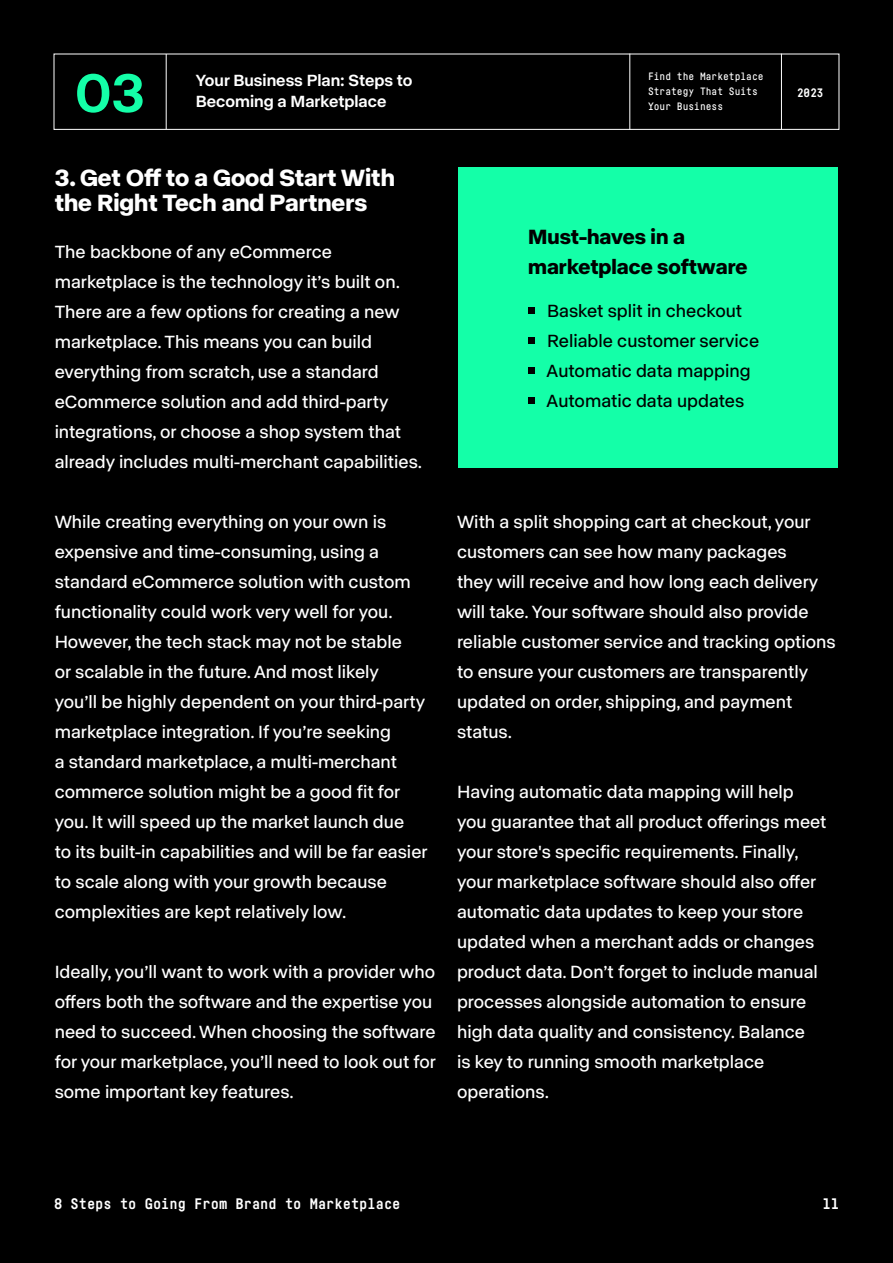
<style>
.page{position:relative;width:893px;height:1263px;background:#000}
.page>*{position:absolute;margin:0;border:0;box-sizing:border-box;transform-origin:0 0}
.t1{font:500 55.5px "ABC Normal";color:#14ffa8}
.t2{font:700 24px/25.5px "ABC Normal";color:#fff}
.t3{font:700 21px/30px "ABC Normal";color:#000}
.t4{font:18px/30px "ABC Normal";color:#fff}
.t5{font:18px/30px "ABC Normal";color:#000}
.t6{font:500 16.5px/21px "ABC Normal";color:#fff}
.t7{font:700 15px "Fabrikat Mono";color:#fff}
.t8{font:700 12px "Fabrikat Mono";color:#fff}
.t9{font:500 10.5px/15px "Fabrikat Mono";color:#fff}
</style>
<div class="page">
<hr style="left:629px;top:54px;width:1px;height:76px;background:#fff">
<hr style="left:781px;top:54px;width:1px;height:76px;background:#fff">
<div style="left:54px;top:54px;width:785px;height:76px;border:1px solid #fff"></div>
<hr style="left:166px;top:54px;width:1px;height:75px;background:#fff">
<div style="left:458px;top:168px;width:380px;height:300px;background:#14ffa8"></div>
<svg style="left:528px;top:308px;width:6px;height:6px"></svg>
<svg style="left:528px;top:338px;width:6px;height:6px"></svg>
<svg style="left:528px;top:368px;width:6px;height:6px"></svg>
<svg style="left:528px;top:398px;width:6px;height:6px"></svg>
<h1 class="t1" style="left:75px;top:55px;width:71px">03</h1>
<p class="t6" style="left:196px;top:69px;width:218px">Your Business Plan: Steps to<br>Becoming a Marketplace</p>
<p class="t9" style="left:648px;top:68px;width:117px">Find the Marketplace<br>Strategy That Suits</p>
<p class="t9" style="left:648px;top:98px;width:77px">Your Business</p>
<p class="t8" style="left:797px;top:85px;width:28px">2023</p>
<h2 class="t2" style="left:55px;top:163px;width:342px">3. Get Off to a Good Start With the Right Tech and Partners</h2>
<p class="t4" style="left:55px;top:236px;width:369px">The backbone of any eCommerce marketplace is the technology it’s built on.<br>There are a few options for creating a new marketplace. This means you can build everything from scratch, use a standard eCommerce solution and add third-party integrations, or choose a shop system that already includes multi-merchant capabilities.</p>
<p class="t4" style="left:55px;top:506px;width:374px">While creating everything on your own is expensive and time-consuming, using a standard eCommerce solution with custom functionality could work very well for you.<br>However, the tech stack may not be stable<br>or scalable in the future. And most likely<br>you’ll be highly dependent on your third-party marketplace integration. If you’re seeking<br>a standard marketplace, a multi-merchant commerce solution might be a good fit for you. It will speed up the market launch due<br>to its built-in capabilities and will be far easier to scale along with your growth because complexities are kept relatively low.</p>
<p class="t4" style="left:55px;top:956px;width:383px">Ideally, you’ll want to work with a provider who offers both the software and the expertise you need to succeed. When choosing the software for your marketplace, you’ll need to look out for some important key features.</p>
<p class="t3" style="left:528px;top:220px;width:221px">Must-haves in a marketplace software</p>
<p class="t5" style="left:547px;top:295px;width:214px">Basket split in checkout<br>Reliable customer service<br>Automatic data mapping<br>Automatic data updates</p>
<p class="t4" style="left:457px;top:506px;width:380px">With a split shopping cart at checkout, your customers can see how many packages<br>they will receive and how long each delivery will take. Your software should also provide reliable customer service and tracking options to ensure your customers are transparently updated on order, shipping, and payment status.</p>
<p class="t4" style="left:457px;top:776px;width:371px">Having automatic data mapping will help you guarantee that all product offerings meet your store's specific requirements. Finally, your marketplace software should also offer automatic data updates to keep your store updated when a merchant adds or changes product data. Don’t forget to include manual processes alongside automation to ensure high data quality and consistency. Balance<br>is key to running smooth marketplace operations.</p>
<p class="t7" style="left:54px;top:1194px;width:348px">8 Steps to Going From Brand to Marketplace</p>
<p class="t7" style="left:822px;top:1194px;width:18px">11</p>
</div>
